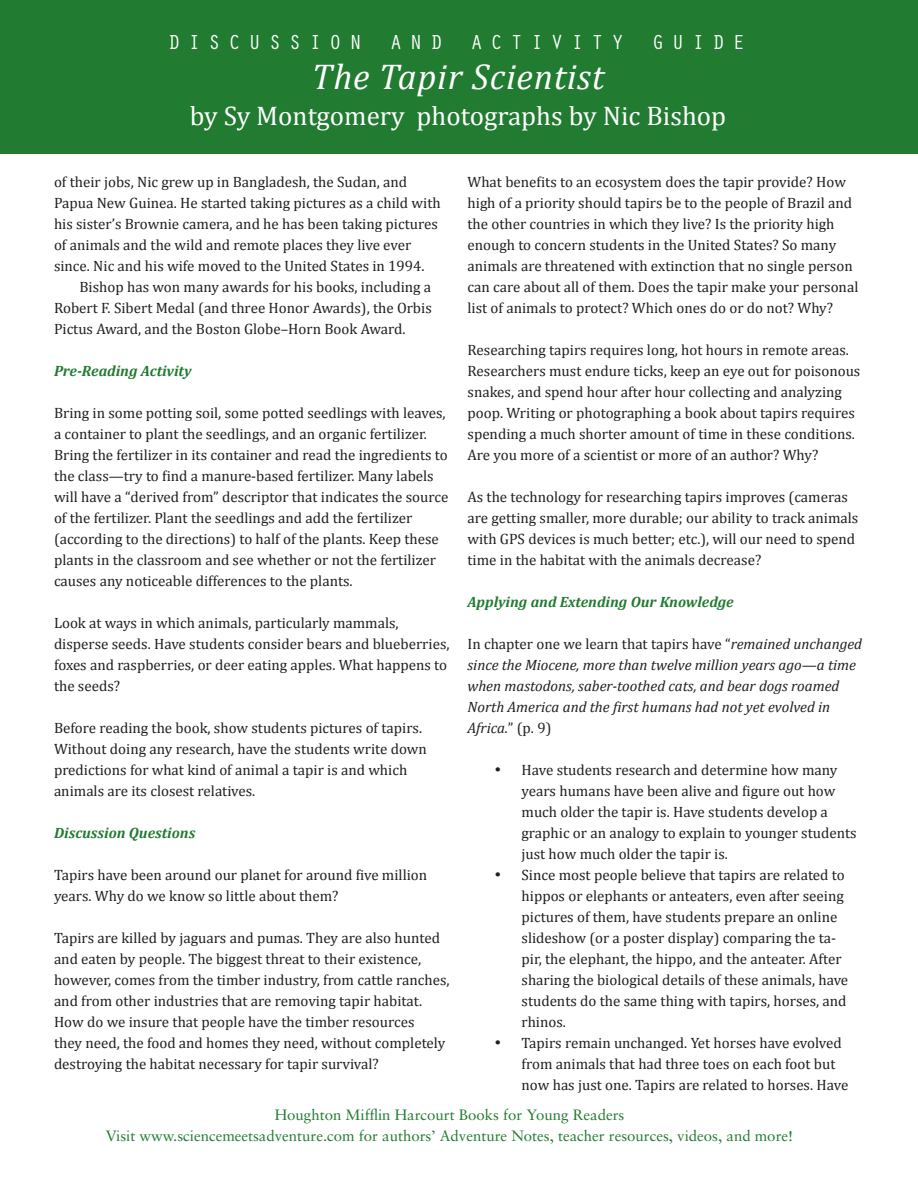
<style>
.page{position:relative;width:918px;height:1188px;background:#fff}
.page>*{position:absolute;margin:0;border:0;box-sizing:border-box;transform-origin:0 0}
.t1{font:italic 36px "Cambria";letter-spacing:.02em;color:#fff}
.t2{font:27px "Cambria";color:#fff}
.t3{font:21px "Orator Std";letter-spacing:.36em;color:#fff}
.t4{font:15px/21px "Cambria";color:#231f20}
.t5{font:italic 15px/21px "Cambria";color:#231f20}
.t6{font:15px/21px "Sabon";color:#217b31;text-align:center}
.t7{font:italic 700 15px "Cambria";color:#217b31}
.s1{font-style:normal}
</style>
<div class="page">
<div style="left:0;top:0;width:918px;height:153px;background:#217b31"></div>
<h3 class="t3" style="left:168px;top:27px;width:196px">D ISCUSSION</h3>
<h3 class="t3" style="left:390px;top:27px;width:54px">AND</h3>
<h3 class="t3" style="left:470px;top:27px;width:155px">ACTIVITY</h3>
<h3 class="t3" style="left:652px;top:27px;width:95px">G UIDE</h3>
<h1 class="t1" style="left:312px;top:51px;width:294px">The Tapir Scientist</h1>
<h2 class="t2" style="left:190px;top:100px;width:538px">by Sy Montgomery photographs by Nic Bishop</h2>
<p class="t4" style="left:54px;top:171px;width:388px">of their jobs, Nic grew up in Bangladesh, the Sudan, and Papua New Guinea. He started taking pictures as a child with his sister’s Brownie camera, and he has been taking pictures of animals and the wild and remote places they live ever since. Nic and his wife moved to the United States in 1994.</p>
<p class="t4" style="left:54px;top:276px;width:379px;text-align:justify;text-indent:26px">Bishop has won many awards for his books, including a Robert F. Sibert Medal (and three Honor Awards), the Orbis Pictus Award, and the Boston Globe–Horn Book Award.</p>
<p class="t7" style="left:54px;top:360px;width:139px">Pre-Reading Activity</p>
<p class="t4" style="left:54px;top:402px;width:396px">Bring in some potting soil, some potted seedlings with leaves, a container to plant the seedlings, and an organic fertilizer.<br>Bring the fertilizer in its container and read the ingredients to the class—try to find a manure-based fertilizer. Many labels will have a “derived from” descriptor that indicates the source of the fertilizer. Plant the seedlings and add the fertilizer (according to the directions) to half of the plants. Keep these plants in the classroom and see whether or not the fertilizer causes any noticeable differences to the plants.</p>
<p class="t4" style="left:54px;top:612px;width:397px">Look at ways in which animals, particularly mammals, disperse seeds. Have students consider bears and blueberries, foxes and raspberries, or deer eating apples. What happens to the seeds?</p>
<p class="t4" style="left:54px;top:717px;width:374px">Before reading the book, show students pictures of tapirs.<br>Without doing any research, have the students write down predictions for what kind of animal a tapir is and which animals are its closest relatives.</p>
<p class="t7" style="left:54px;top:822px;width:143px">Discussion Questions</p>
<p class="t4" style="left:54px;top:864px;width:375px">Tapirs have been around our planet for around five million years. Why do we know so little about them?</p>
<p class="t4" style="left:54px;top:927px;width:397px">Tapirs are killed by jaguars and pumas. They are also hunted and eaten by people. The biggest threat to their existence, however, comes from the timber industry, from cattle ranches, and from other industries that are removing tapir habitat.<br>How do we insure that people have the timber resources<br>they need, the food and homes they need, without completely destroying the habitat necessary for tapir survival?</p>
<p class="t4" style="left:468px;top:171px;width:392px">What benefits to an ecosystem does the tapir provide? How high of a priority should tapirs be to the people of Brazil and the other countries in which they live? Is the priority high enough to concern students in the United States? So many animals are threatened with extinction that no single person can care about all of them. Does the tapir make your personal list of animals to protect? Which ones do or do not? Why?</p>
<p class="t4" style="left:468px;top:339px;width:394px">Researching tapirs requires long, hot hours in remote areas.<br>Researchers must endure ticks, keep an eye out for poisonous snakes, and spend hour after hour collecting and analyzing poop. Writing or photographing a book about tapirs requires spending a much shorter amount of time in these conditions.<br>Are you more of a scientist or more of an author? Why?</p>
<p class="t4" style="left:468px;top:486px;width:392px">As the technology for researching tapirs improves (cameras are getting smaller, more durable; our ability to track animals with GPS devices is much better; etc.), will our need to spend time in the habitat with the animals decrease?</p>
<p class="t7" style="left:468px;top:591px;width:268px">Applying and Extending Our Knowledge</p>
<p class="t5" style="left:468px;top:633px;width:396px"><span class="s1">In chapter one we learn that tapirs have “</span>remained unchanged since the Miocene, more than twelve million years ago—a time when mastodons, saber-toothed cats, and bear dogs roamed North America and the first humans had not yet evolved in Africa.<span class="s1">” (p. 9)</span></p>
<p class="t4" style="left:522px;top:759px;width:337px;text-indent:-27px">• Have students research and determine how many years humans have been alive and figure out how much older the tapir is. Have students develop a graphic or an analogy to explain to younger students just how much older the tapir is.</p>
<p class="t4" style="left:522px;top:864px;width:328px;text-indent:-27px">• Since most people believe that tapirs are related to hippos or elephants or anteaters, even after seeing pictures of them, have students prepare an online slideshow (or a poster display) comparing the ta&shy;pir, the elephant, the hippo, and the anteater. After sharing the biological details of these animals, have students do the same thing with tapirs, horses, and rhinos.</p>
<p class="t4" style="left:522px;top:1032px;width:328px;text-indent:-27px">• Tapirs remain unchanged. Yet horses have evolved from animals that had three toes on each foot but now has just one. Tapirs are related to horses. Have</p>
<p class="t6" style="left:106px;top:1104px;width:689px">Houghton Mifflin Harcourt Books for Young Readers<br>Visit www.sciencemeetsadventure.com for authors’ Adventure Notes, teacher resources, videos, and more!</p>
</div>
